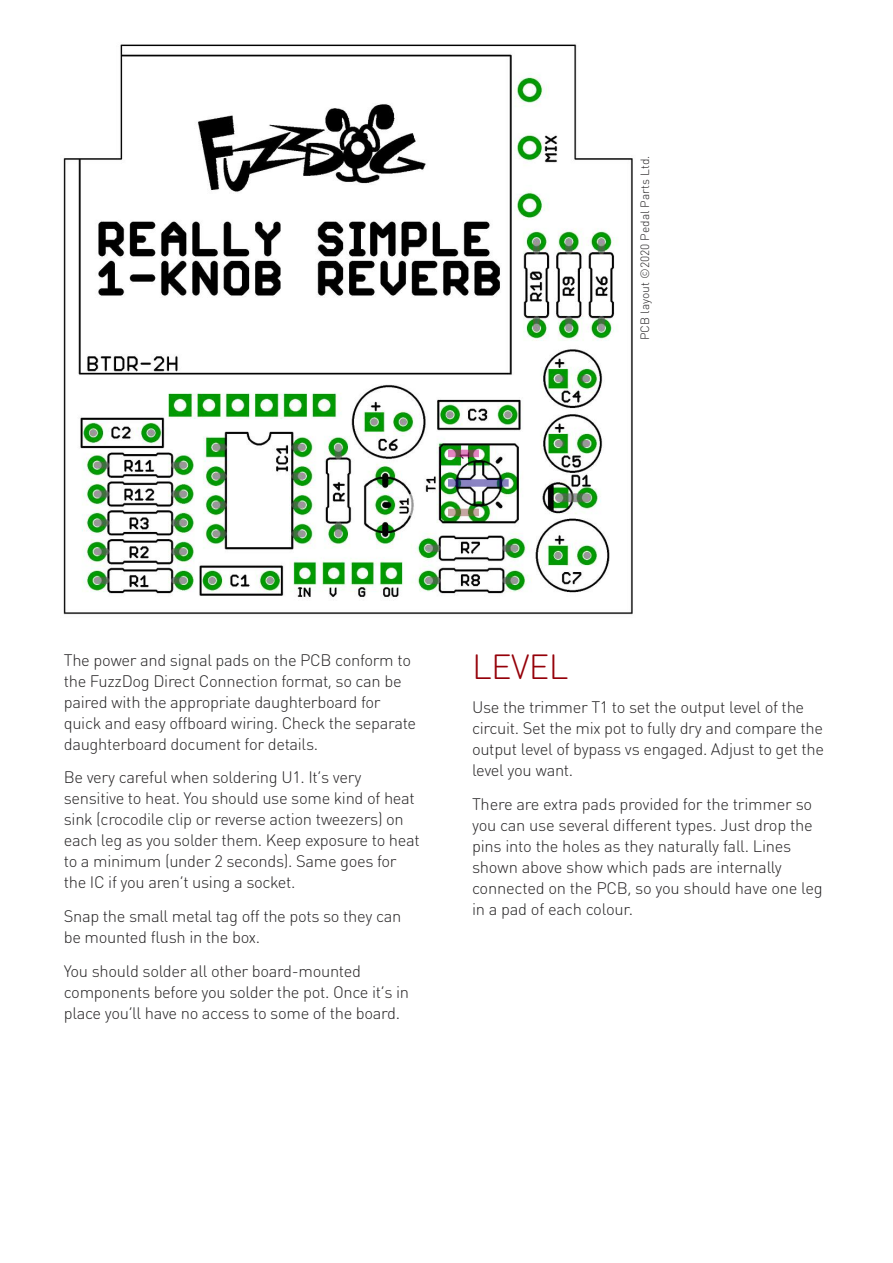
<style>
.page{position:relative;width:893px;height:1263px;background:#fff}
.page>*{position:absolute;margin:0;border:0;box-sizing:border-box;transform-origin:0 0}
.t1{font:300 34.5px "DIN Round Pro";letter-spacing:-.02em;color:#950009}
.t2{font:300 16.5px/21px "DIN Round Pro";letter-spacing:-.02em;color:#272526}
.t3{font:300 12px "DIN Round Pro";color:#272526}
</style>
<div class="page">
<img style="left:63px;top:44px;width:570px;height:571px">
<div style="left:448px;top:450px;width:31px;height:7px;background:#c90b88;opacity:.5"></div>
<div style="left:448px;top:479px;width:61px;height:8px;background:#170a88;opacity:.5"></div>
<div style="left:448px;top:509px;width:31px;height:7px;background:#90514a;opacity:.5"></div>
<p class="t3" style="left:638px;top:340px;width:186px;rotate:-90deg">PCB layout ©2020 Pedal Parts Ltd.</p>
<p class="t2" style="left:64px;top:649px;width:354px">The power and signal pads on the PCB conform to the FuzzDog Direct Connection format, so can be paired with the appropriate daughterboard for quick and easy offboard wiring. Check the separate daughterboard document for details.</p>
<p class="t2" style="left:64px;top:767px;width:358px">Be very careful when soldering U1. It’s very sensitive to heat. You should use some kind of heat sink (crocodile clip or reverse action tweezers) on each leg as you solder them. Keep exposure to heat to a minimum (under 2 seconds). Same goes for the IC if you aren’t using a socket.</p>
<p class="t2" style="left:64px;top:906px;width:339px">Snap the small metal tag off the pots so they can be mounted flush in the box.</p>
<p class="t2" style="left:64px;top:961px;width:347px">You should solder all other board-mounted components before you solder the pot. Once it’s in place you’ll have no access to some of the board.</p>
<h1 class="t1" style="left:472px;top:647px;width:98px">LEVEL</h1>
<p class="t2" style="left:472px;top:697px;width:353px">Use the trimmer T1 to set the output level of the circuit. Set the mix pot to fully dry and compare the output level of bypass vs engaged. Adjust to get the level you want.</p>
<p class="t2" style="left:472px;top:794px;width:352px">There are extra pads provided for the trimmer so you can use several different types. Just drop the pins into the holes as they naturally fall. Lines shown above show which pads are internally connected on the PCB, so you should have one leg in a pad of each colour.</p>
</div>
